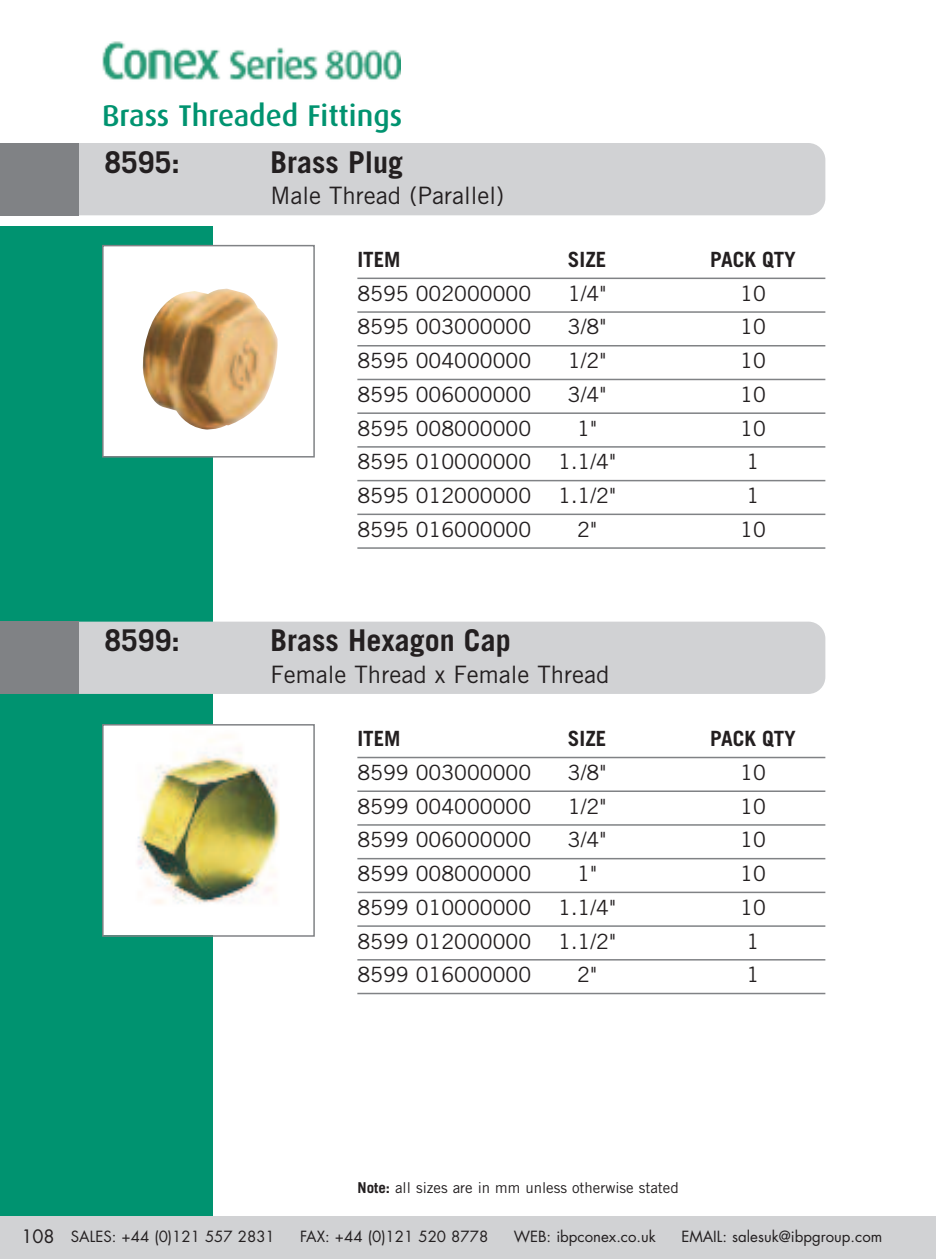
<style>
.page{position:relative;width:936px;height:1259px;background:#fff}
.page>*{position:absolute;margin:0;border:0;box-sizing:border-box;transform-origin:0 0}
.t1{font:700 30px "Trade Gothic";color:#231f20}
.t2{font:500 30px "Dax";color:#009370}
.t3{font:24px "Trade Gothic";color:#231f20}
.t4{font:21px "Trade Gothic";color:#231f20}
.t5{font:700 21px "Trade Gothic";color:#231f20}
.t6{font:18px "Futura";color:#231f20}
.t7{font:15px "Futura";color:#231f20}
.t8{font:15px "Trade Gothic";color:#231f20}
.s1{font-weight:700}
</style>
<div class="page">
<div style="left:0;top:226px;width:213px;height:1000px;background:#009370"></div>
<img style="left:102px;top:41px;width:299px;height:39px">
<div style="left:0;top:1216px;width:935px;height:43px;background:#d1d2d4"></div>
<div style="left:0;top:143px;width:825px;height:72px;background:#d1d2d4;border-radius:17px"></div>
<div style="left:0;top:143px;width:79px;height:72px;background:#808285"></div>
<div style="left:104px;top:246px;width:209px;height:210px;background:#fff"></div>
<img style="left:142px;top:288px;width:136px;height:142px">
<div style="left:102px;top:245px;width:213px;height:212px;border:2px solid #808285"></div>
<hr style="left:357px;top:277px;width:468px;height:2px;background:#808285">
<hr style="left:357px;top:311px;width:468px;height:2px;background:#808285">
<hr style="left:357px;top:345px;width:468px;height:1px;background:#808285">
<hr style="left:357px;top:379px;width:468px;height:1px;background:#808285">
<hr style="left:357px;top:412px;width:468px;height:2px;background:#808285">
<hr style="left:357px;top:446px;width:468px;height:2px;background:#808285">
<hr style="left:357px;top:480px;width:468px;height:1px;background:#808285">
<hr style="left:357px;top:513px;width:468px;height:2px;background:#808285">
<hr style="left:357px;top:547px;width:468px;height:2px;background:#808285">
<hr style="left:357px;top:757px;width:468px;height:1px;background:#808285">
<hr style="left:357px;top:790px;width:468px;height:2px;background:#808285">
<hr style="left:357px;top:824px;width:468px;height:1px;background:#808285">
<hr style="left:357px;top:858px;width:468px;height:1px;background:#808285">
<hr style="left:357px;top:891px;width:468px;height:2px;background:#808285">
<hr style="left:357px;top:925px;width:468px;height:2px;background:#808285">
<hr style="left:357px;top:959px;width:468px;height:1px;background:#808285">
<hr style="left:357px;top:992px;width:468px;height:2px;background:#808285">
<div style="left:104px;top:725px;width:209px;height:210px;background:#fff"></div>
<img style="left:137px;top:739px;width:143px;height:165px">
<div style="left:102px;top:724px;width:213px;height:212px;border:2px solid #808285"></div>
<div style="left:15px;top:621px;width:810px;height:73px;background:#d1d2d4;border-radius:17px"></div>
<div style="left:0;top:621px;width:79px;height:73px;background:#808285"></div>
<h1 class="t2" style="left:102px;top:98px;width:301px">Brass Threaded Fittings</h1>
<h1 class="t1" style="left:105px;top:151px;width:77px">8595:</h1>
<h1 class="t1" style="left:270px;top:151px;width:134px">Brass Plug</h1>
<p class="t3" style="left:270px;top:187px;width:235px">Male Thread (Parallel)</p>
<p class="t5" style="left:357px;top:252px;width:45px">ITEM</p>
<p class="t5" style="left:568px;top:252px;width:40px">SIZE</p>
<p class="t5" style="left:710px;top:252px;width:87px">PACK QTY</p>
<p class="t4" style="left:357px;top:285px;width:175px">8595 002000000</p>
<p class="t4" style="left:568px;top:285px;width:40px">1/4"</p>
<p class="t4" style="left:740px;top:285px;width:27px">10</p>
<p class="t4" style="left:357px;top:319px;width:175px">8595 003000000</p>
<p class="t4" style="left:568px;top:319px;width:40px">3/8"</p>
<p class="t4" style="left:740px;top:319px;width:27px">10</p>
<p class="t4" style="left:357px;top:353px;width:175px">8595 004000000</p>
<p class="t4" style="left:568px;top:353px;width:40px">1/2"</p>
<p class="t4" style="left:740px;top:353px;width:27px">10</p>
<p class="t4" style="left:357px;top:387px;width:175px">8595 006000000</p>
<p class="t4" style="left:568px;top:387px;width:40px">3/4"</p>
<p class="t4" style="left:740px;top:387px;width:27px">10</p>
<p class="t4" style="left:357px;top:420px;width:175px">8595 008000000</p>
<p class="t4" style="left:577px;top:420px;width:21px">1"</p>
<p class="t4" style="left:740px;top:420px;width:27px">10</p>
<p class="t4" style="left:357px;top:454px;width:175px">8595 010000000</p>
<p class="t4" style="left:558px;top:454px;width:59px">1.1/4"</p>
<p class="t4" style="left:746px;top:454px;width:14px">1</p>
<p class="t4" style="left:357px;top:488px;width:175px">8595 012000000</p>
<p class="t4" style="left:558px;top:488px;width:59px">1.1/2"</p>
<p class="t4" style="left:746px;top:488px;width:14px">1</p>
<p class="t4" style="left:357px;top:521px;width:175px">8595 016000000</p>
<p class="t4" style="left:577px;top:521px;width:21px">2"</p>
<p class="t4" style="left:740px;top:521px;width:27px">10</p>
<h1 class="t1" style="left:105px;top:629px;width:77px">8599:</h1>
<h1 class="t1" style="left:270px;top:629px;width:241px">Brass Hexagon Cap</h1>
<p class="t3" style="left:270px;top:665px;width:340px">Female Thread x Female Thread</p>
<p class="t5" style="left:357px;top:731px;width:45px">ITEM</p>
<p class="t5" style="left:568px;top:731px;width:40px">SIZE</p>
<p class="t5" style="left:710px;top:731px;width:87px">PACK QTY</p>
<p class="t4" style="left:357px;top:765px;width:175px">8599 003000000</p>
<p class="t4" style="left:568px;top:765px;width:40px">3/8"</p>
<p class="t4" style="left:740px;top:765px;width:27px">10</p>
<p class="t4" style="left:357px;top:798px;width:175px">8599 004000000</p>
<p class="t4" style="left:568px;top:798px;width:40px">1/2"</p>
<p class="t4" style="left:740px;top:798px;width:27px">10</p>
<p class="t4" style="left:357px;top:832px;width:175px">8599 006000000</p>
<p class="t4" style="left:568px;top:832px;width:40px">3/4"</p>
<p class="t4" style="left:740px;top:832px;width:27px">10</p>
<p class="t4" style="left:357px;top:866px;width:175px">8599 008000000</p>
<p class="t4" style="left:577px;top:866px;width:21px">1"</p>
<p class="t4" style="left:740px;top:866px;width:27px">10</p>
<p class="t4" style="left:357px;top:899px;width:175px">8599 010000000</p>
<p class="t4" style="left:558px;top:899px;width:59px">1.1/4"</p>
<p class="t4" style="left:740px;top:899px;width:27px">10</p>
<p class="t4" style="left:357px;top:933px;width:175px">8599 012000000</p>
<p class="t4" style="left:558px;top:933px;width:59px">1.1/2"</p>
<p class="t4" style="left:746px;top:933px;width:14px">1</p>
<p class="t4" style="left:357px;top:967px;width:175px">8599 016000000</p>
<p class="t4" style="left:577px;top:967px;width:21px">2"</p>
<p class="t4" style="left:746px;top:967px;width:14px">1</p>
<p class="t6" style="left:21px;top:1228px;width:35px">108</p>
<p class="t8" style="left:357px;top:1182px;width:323px"><span class="s1">Note:</span> all sizes are in mm unless otherwise stated</p>
<p class="t7" style="left:71px;top:1229px;width:205px">SALES: +44 (0)121 557 2831</p>
<p class="t7" style="left:300px;top:1229px;width:189px">FAX: +44 (0)121 520 8778</p>
<p class="t7" style="left:513px;top:1229px;width:144px">WEB: ibpconex.co.uk</p>
<p class="t7" style="left:681px;top:1229px;width:202px">EMAIL: salesuk@ibpgroup.com</p>
</div>
